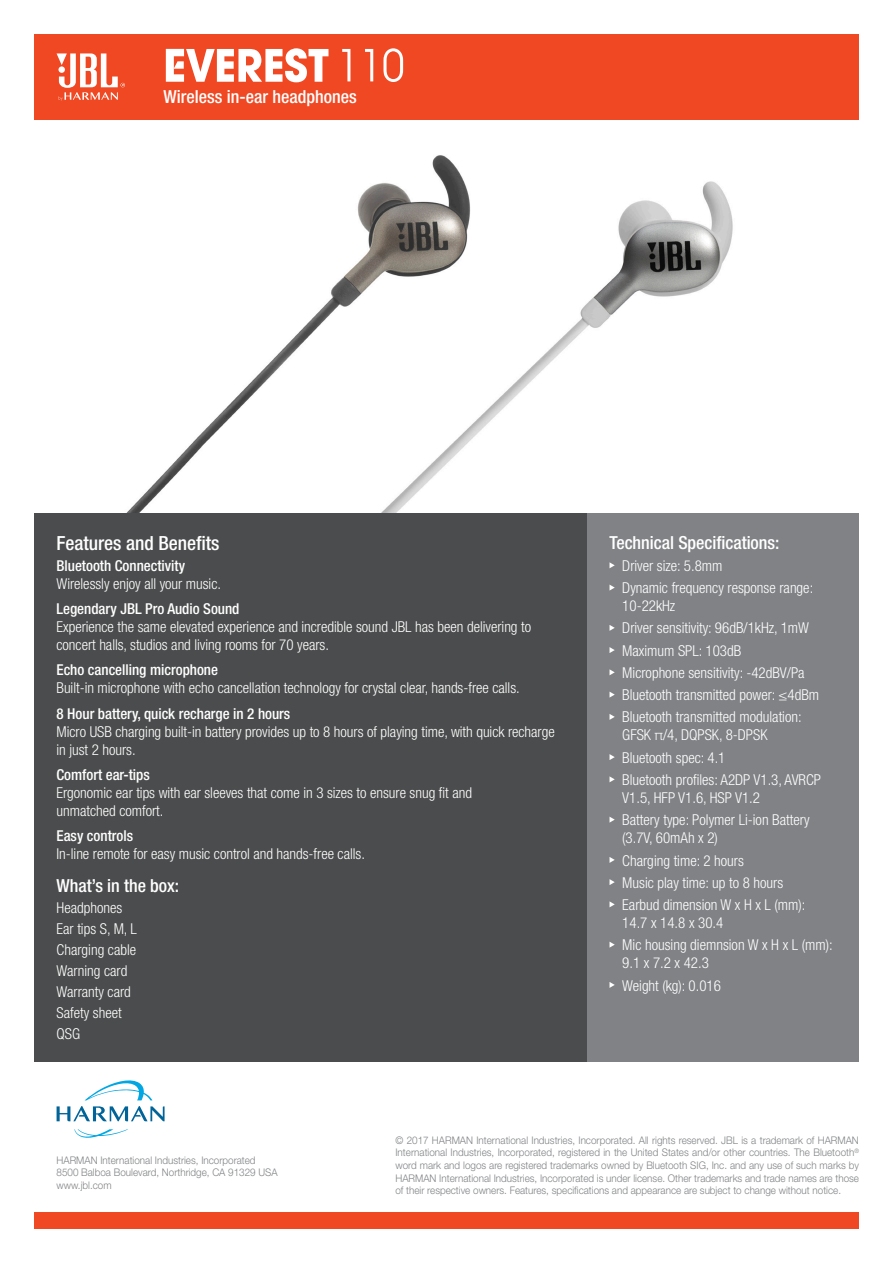
<style>
.page{position:relative;width:893px;height:1263px;background:#fff}
.page>*{position:absolute;margin:0;border:0;box-sizing:border-box;transform-origin:0 0}
.t1{font:500 condensed 19.5px "Helvetica Neue LT Pro";color:#fff}
.t2{font:500 condensed 18px "Helvetica Neue LT Pro";color:#fff}
.t3{font:300 condensed 15px/18px "Helvetica Neue LT Pro";color:#fff}
.t4{font:500 condensed 15px "Helvetica Neue LT Pro";color:#fff}
.t5{font:300 10.5px/12.6px "Helvetica Neue LT Std";color:#808285;text-align:justify;scale:.94 1}
.t6{font:300 10.5px "Helvetica Neue LT Pro";color:#808285;scale:.94 1}
</style>
<div class="page">
<img style="left:126px;top:314px;width:190px;height:199px">
<img style="left:316px;top:155px;width:417px;height:358px">
<div style="left:34px;top:1213px;width:825px;height:16px;background:#f04822"></div>
<div style="left:34px;top:513px;width:553px;height:549px;background:#4b4c4d"></div>
<svg style="left:85px;top:1080px;width:67px;height:20px"></svg>
<svg style="left:74px;top:1129px;width:54px;height:9px"></svg>
<svg style="left:57px;top:1106px;width:108px;height:15px"></svg>
<div style="left:34px;top:34px;width:825px;height:85px;background:#f04822"></div>
<svg style="left:57px;top:53px;width:68px;height:48px"></svg>
<svg style="left:166px;top:48px;width:162px;height:34px"></svg>
<svg style="left:342px;top:49px;width:8px;height:32px"></svg>
<svg style="left:365px;top:49px;width:8px;height:32px"></svg>
<svg style="left:383px;top:48px;width:20px;height:34px"></svg>
<div style="left:587px;top:513px;width:272px;height:549px;background:#808285"></div>
<svg style="left:609px;top:562px;width:6px;height:6px"></svg>
<svg style="left:609px;top:584px;width:6px;height:7px"></svg>
<svg style="left:609px;top:625px;width:6px;height:6px"></svg>
<svg style="left:609px;top:647px;width:6px;height:6px"></svg>
<svg style="left:609px;top:669px;width:6px;height:6px"></svg>
<svg style="left:609px;top:692px;width:6px;height:6px"></svg>
<svg style="left:609px;top:714px;width:6px;height:6px"></svg>
<svg style="left:609px;top:754px;width:6px;height:6px"></svg>
<svg style="left:609px;top:776px;width:6px;height:6px"></svg>
<svg style="left:609px;top:817px;width:6px;height:6px"></svg>
<svg style="left:609px;top:857px;width:6px;height:6px"></svg>
<svg style="left:609px;top:879px;width:6px;height:6px"></svg>
<svg style="left:609px;top:901px;width:6px;height:6px"></svg>
<svg style="left:609px;top:942px;width:6px;height:6px"></svg>
<svg style="left:609px;top:982px;width:6px;height:6px"></svg>
<p class="t2" style="left:163px;top:86px;width:195px">Wireless in-ear headphones</p>
<p class="t1" style="left:57px;top:531px;width:165px">Features and Benefits</p>
<p class="t4" style="left:57px;top:556px;width:130px">Bluetooth Connectivity</p>
<p class="t3" style="left:57px;top:574px;width:166px">Wirelessly enjoy all your music.</p>
<p class="t4" style="left:57px;top:600px;width:184px">Legendary JBL Pro Audio Sound</p>
<p class="t3" style="left:57px;top:618px;width:476px">Experience the same elevated experience and incredible sound JBL has been delivering to concert halls, studios and living rooms for 70 years.</p>
<p class="t4" style="left:57px;top:661px;width:163px">Echo cancelling microphone</p>
<p class="t3" style="left:57px;top:679px;width:465px">Built-in microphone with echo cancellation technology for crystal clear, hands-free calls.</p>
<p class="t4" style="left:57px;top:704px;width:235px">8 Hour battery, quick recharge in 2 hours</p>
<p class="t3" style="left:57px;top:722px;width:500px">Micro USB charging built-in battery provides up to 8 hours of playing time, with quick recharge in just 2 hours.</p>
<p class="t4" style="left:57px;top:765px;width:95px">Comfort ear-tips</p>
<p class="t3" style="left:57px;top:783px;width:417px">Ergonomic ear tips with ear sleeves that come in 3 sizes to ensure snug fit and unmatched comfort.</p>
<p class="t4" style="left:57px;top:827px;width:78px">Easy controls</p>
<p class="t3" style="left:57px;top:845px;width:310px">In-line remote for easy music control and hands-free calls.</p>
<p class="t2" style="left:57px;top:875px;width:124px">What’s in the box:</p>
<p class="t3" style="left:57px;top:899px;width:67px">Headphones</p>
<p class="t3" style="left:57px;top:920px;width:82px">Ear tips S, M, L</p>
<p class="t3" style="left:57px;top:941px;width:81px">Charging cable</p>
<p class="t3" style="left:57px;top:962px;width:72px">Warning card</p>
<p class="t3" style="left:57px;top:983px;width:76px">Warranty card</p>
<p class="t3" style="left:57px;top:1004px;width:67px">Safety sheet</p>
<p class="t3" style="left:57px;top:1025px;width:25px">QSG</p>
<p class="t2" style="left:609px;top:531px;width:171px">Technical Specifications:</p>
<p class="t3" style="left:622px;top:556px;width:102px">Driver size: 5.8mm</p>
<p class="t3" style="left:622px;top:579px;width:193px">Dynamic frequency response range:<br>10-22kHz</p>
<p class="t3" style="left:622px;top:619px;width:188px">Driver sensitivity: 96dB/1kHz, 1mW</p>
<p class="t3" style="left:622px;top:641px;width:121px">Maximum SPL: 103dB</p>
<p class="t3" style="left:622px;top:663px;width:184px">Microphone sensitivity: -42dBV/Pa</p>
<p class="t3" style="left:622px;top:686px;width:198px">Bluetooth transmitted power: ≤4dBm</p>
<p class="t3" style="left:622px;top:708px;width:181px">Bluetooth transmitted modulation:<br>GFSK π/4, DQPSK, 8-DPSK</p>
<p class="t3" style="left:622px;top:748px;width:105px">Bluetooth spec: 4.1</p>
<p class="t3" style="left:622px;top:770px;width:200px">Bluetooth profiles: A2DP V1.3, AVRCP<br>V1.5, HFP V1.6, HSP V1.2</p>
<p class="t3" style="left:622px;top:811px;width:189px">Battery type: Polymer Li-ion Battery (3.7V, 60mAh x 2)</p>
<p class="t3" style="left:622px;top:851px;width:123px">Charging time: 2 hours</p>
<p class="t3" style="left:622px;top:873px;width:163px">Music play time: up to 8 hours</p>
<p class="t3" style="left:622px;top:895px;width:185px">Earbud dimension W x H x L (mm):<br>14.7 x 14.8 x 30.4</p>
<p class="t3" style="left:622px;top:936px;width:212px">Mic housing diemnsion W x H x L (mm):<br>9.1 x 7.2 x 42.3</p>
<p class="t3" style="left:622px;top:976px;width:100px">Weight (kg): 0.016</p>
<p class="t6" style="left:57px;top:1153px;width:213px">HARMAN International Industries, Incorporated</p>
<p class="t6" style="left:57px;top:1166px;width:237px">8500 Balboa Boulevard, Northridge, CA 91329 USA</p>
<p class="t6" style="left:57px;top:1179px;width:60px">www.jbl.com</p>
<p class="t5" style="left:395px;top:1133px;width:495px">© 2017 HARMAN International Industries, Incorporated. All rights reserved. JBL is a trademark of HARMAN International Industries, Incorporated, registered in the United States and/or other countries. The Bluetooth<sup>® </sup>word mark and logos are registered trademarks owned by Bluetooth SIG, Inc. and any use of such marks by HARMAN International Industries, Incorporated is under license. Other trademarks and trade names are those of their respective owners. Features, specifications and appearance are subject to change without notice.</p>
</div>
